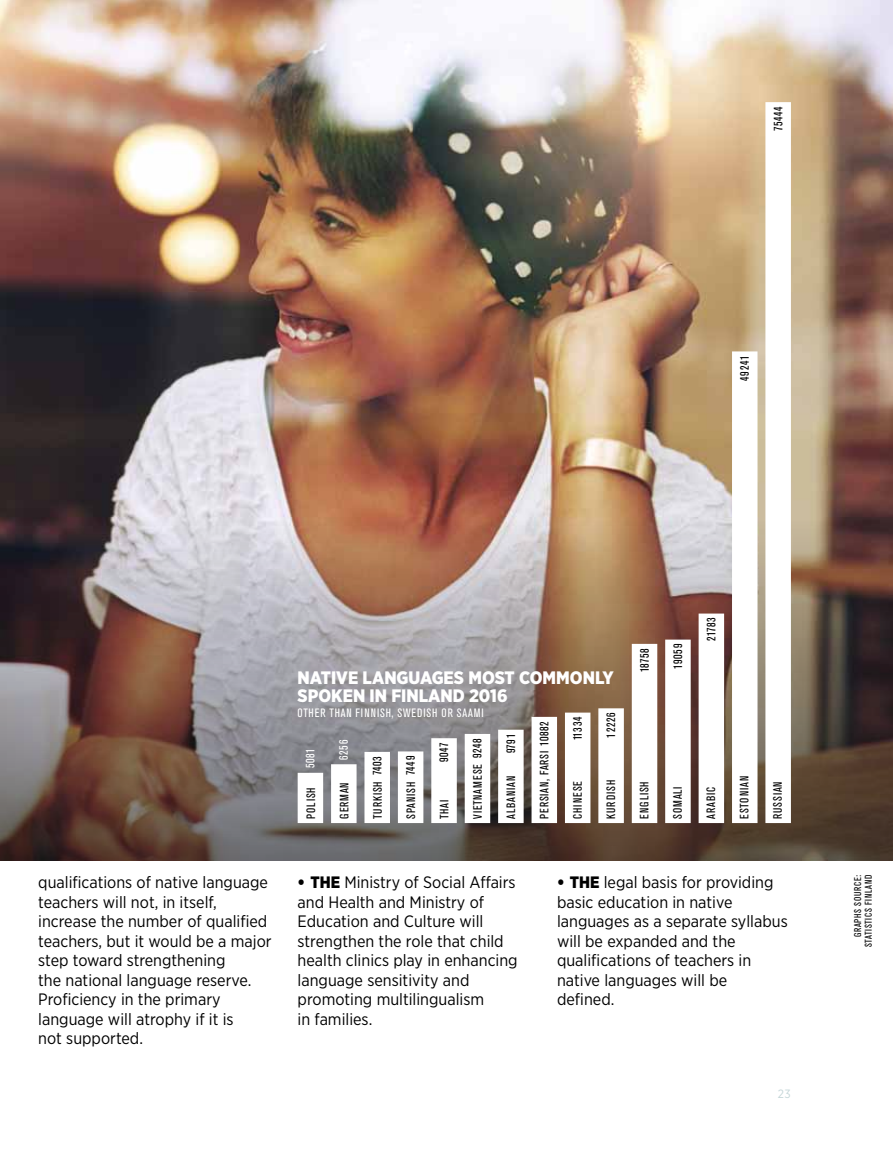
<style>
.page{position:relative;width:893px;height:1149px;background:#fff}
.page>*{position:absolute;margin:0;border:0;box-sizing:border-box;transform-origin:0 0}
.t1{font:900 18px/18px "Gotham Narrow";color:#fff}
.t2{font:16.5px/19.5px "Gotham Narrow";color:#000}
.t3{font:condensed 12px "Akzidenz Grotesk BE";letter-spacing:.07em;color:#000}
.t4{font:condensed 12px "Akzidenz Grotesk BE";letter-spacing:.07em;color:#fff}
.t5{font:12px "Gotham Narrow";color:#c5d6d8}
.t6{font:condensed 9.75px/10.5px "Akzidenz Grotesk BE";letter-spacing:.07em;color:#000;text-align:right}
.s1{font-weight:900}
</style>
<div class="page">
<img style="left:0;top:0;width:893px;height:520px">
<img style="left:0;top:520px;width:893px;height:339px">
<div style="left:298px;top:772px;width:25px;height:50px;background:#fff"></div>
<div style="left:331px;top:764px;width:26px;height:58px;background:#fff"></div>
<div style="left:364px;top:751px;width:26px;height:71px;background:#fff"></div>
<div style="left:398px;top:751px;width:25px;height:71px;background:#fff"></div>
<div style="left:431px;top:738px;width:26px;height:84px;background:#fff"></div>
<div style="left:465px;top:733px;width:25px;height:89px;background:#fff"></div>
<div style="left:498px;top:729px;width:26px;height:93px;background:#fff"></div>
<div style="left:532px;top:716px;width:25px;height:106px;background:#fff"></div>
<div style="left:565px;top:712px;width:25px;height:110px;background:#fff"></div>
<div style="left:598px;top:708px;width:26px;height:114px;background:#fff"></div>
<div style="left:632px;top:643px;width:25px;height:179px;background:#fff"></div>
<div style="left:665px;top:639px;width:26px;height:183px;background:#fff"></div>
<div style="left:699px;top:613px;width:25px;height:209px;background:#fff"></div>
<div style="left:732px;top:351px;width:25px;height:471px;background:#fff"></div>
<div style="left:765px;top:102px;width:26px;height:720px;background:#fff"></div>
<p class="t3" style="left:771px;top:131px;width:26px;rotate:-90deg">75444</p>
<p class="t3" style="left:738px;top:381px;width:27px;rotate:-90deg">49241</p>
<p class="t3" style="left:705px;top:641px;width:25px;rotate:-90deg">21783</p>
<p class="t3" style="left:638px;top:672px;width:26px;rotate:-90deg">18758</p>
<p class="t3" style="left:671px;top:668px;width:26px;rotate:-90deg">19059</p>
<p class="t1" style="left:298px;top:668px;width:318px">NATIVE LANGUAGES MOST COMMONLY<br>SPOKEN IN FINLAND 2016</p>
<p class="t4" style="left:298px;top:705px;width:188px">OTHER THAN FINNISH, SWEDISH OR SAAMI</p>
<p class="t4" style="left:304px;top:768px;width:21px;rotate:-90deg">5081</p>
<p class="t3" style="left:604px;top:737px;width:26px;rotate:-90deg">12226</p>
<p class="t3" style="left:571px;top:740px;width:25px;rotate:-90deg">11334</p>
<p class="t3" style="left:538px;top:818px;width:99px;rotate:-90deg">PERSIAN, FARSI 10882</p>
<p class="t3" style="left:504px;top:753px;width:21px;rotate:-90deg">9791</p>
<p class="t4" style="left:337px;top:759px;width:22px;rotate:-90deg">6256</p>
<p class="t3" style="left:471px;top:758px;width:22px;rotate:-90deg">9248</p>
<p class="t3" style="left:437px;top:761px;width:21px;rotate:-90deg">9047</p>
<p class="t3" style="left:371px;top:775px;width:21px;rotate:-90deg">7403</p>
<p class="t3" style="left:404px;top:774px;width:21px;rotate:-90deg">7449</p>
<p class="t3" style="left:471px;top:818px;width:56px;rotate:-90deg">VIETNAMESE</p>
<p class="t3" style="left:504px;top:818px;width:44px;rotate:-90deg">ALBANIAN</p>
<p class="t3" style="left:571px;top:818px;width:39px;rotate:-90deg">CHINESE</p>
<p class="t3" style="left:604px;top:818px;width:40px;rotate:-90deg">KURDISH</p>
<p class="t3" style="left:638px;top:818px;width:39px;rotate:-90deg">ENGLISH</p>
<p class="t3" style="left:671px;top:818px;width:34px;rotate:-90deg">SOMALI</p>
<p class="t3" style="left:704px;top:818px;width:33px;rotate:-90deg">ARABIC</p>
<p class="t3" style="left:738px;top:818px;width:44px;rotate:-90deg">ESTONIAN</p>
<p class="t3" style="left:771px;top:818px;width:39px;rotate:-90deg">RUSSIAN</p>
<p class="t3" style="left:304px;top:818px;width:33px;rotate:-90deg">POLISH</p>
<p class="t3" style="left:338px;top:818px;width:38px;rotate:-90deg">GERMAN</p>
<p class="t3" style="left:371px;top:818px;width:39px;rotate:-90deg">TURKISH</p>
<p class="t3" style="left:404px;top:818px;width:38px;rotate:-90deg">SPANISH</p>
<p class="t3" style="left:438px;top:818px;width:21px;rotate:-90deg">THAI</p>
<p class="t2" style="left:38px;top:872px;width:235px">qualifications of native language teachers will not, in itself, increase the number of qualified teachers, but it would be a major step toward strengthening<br>the national language reserve.<br>Proficiency in the primary language will atrophy if it is<br>not supported.</p>
<p class="t2" style="left:298px;top:872px;width:221px"><span class="s1">• THE</span> Ministry of Social Affairs and Health and Ministry of<br>Education and Culture will strengthen the role that child health clinics play in enhancing language sensitivity and promoting multilingualism<br>in families.</p>
<p class="t2" style="left:557px;top:872px;width:232px"><span class="s1">• THE</span> legal basis for providing basic education in native languages as a separate syllabus will be expanded and the qualifications of teachers in native languages will be defined.</p>
<p class="t5" style="left:778px;top:1086px;width:15px">23</p>
<p class="t6" style="left:853px;top:946px;width:74px;rotate:-90deg">GRAPHS SOURCE:<br>STATISTICS FINLAND</p>
</div>
